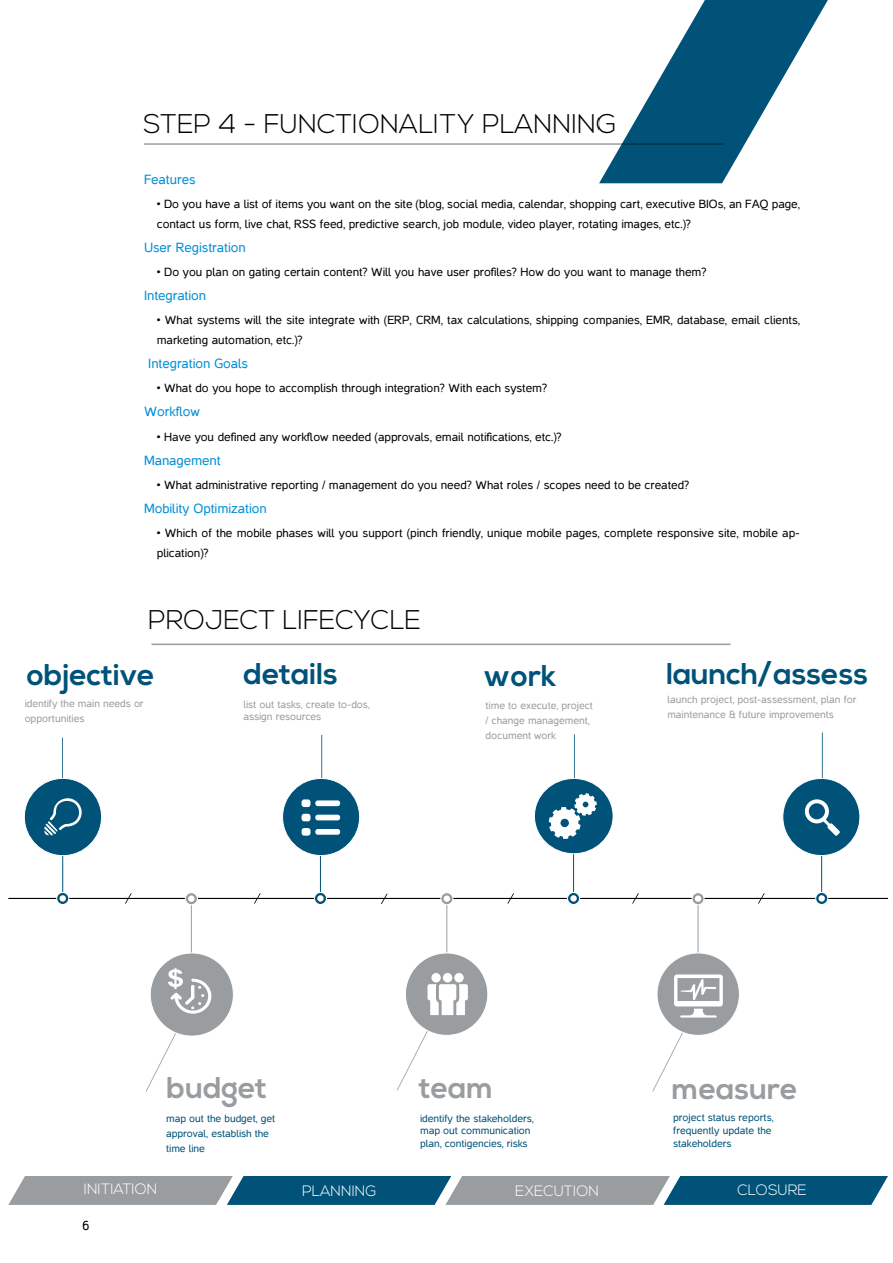
<style>
.page{position:relative;width:893px;height:1263px;background:#fff}
.page>*{position:absolute;margin:0;border:0;box-sizing:border-box;transform-origin:0 0}
.t1{font:700 30px "Nexa";color:#005279}
.t2{font:700 30px "Nexa";color:#999da0}
.t3{font:300 27px "Nexa";color:#000}
.t4{font:300 15px "Nexa";color:#fff}
.t5{font:13.5px "Casper";color:#008fd5}
.t6{font:13.5px "Casper";color:#000}
.t7{font:12px/19.5px "Casper";color:#000}
.t8{font:10.5px/15px "Casper";color:#999da0}
.t9{font:10.5px/12.6px "Casper";color:#005279}
</style>
<div class="page">
<hr style="left:574px;top:734px;width:1px;height:98px;background:#005279">
<hr style="left:62px;top:738px;width:1px;height:65px;background:#005279">
<hr style="left:62px;top:796px;width:1px;height:97px;background:#005279">
<hr style="left:821px;top:796px;width:1px;height:97px;background:#005279">
<hr style="left:573px;top:826px;width:1px;height:67px;background:#005279">
<hr style="left:191px;top:904px;width:1px;height:97px;background:#999da0">
<hr style="left:446px;top:904px;width:1px;height:97px;background:#999da0">
<hr style="left:320px;top:797px;width:1px;height:97px;background:#005279">
<hr style="left:822px;top:732px;width:1px;height:98px;background:#005279">
<hr style="left:321px;top:735px;width:1px;height:66px;background:#005279">
<hr style="left:8px;top:898px;width:880px;height:1px;background:#000">
<svg style="left:631px;top:893px;width:9px;height:11px"></svg>
<svg style="left:253px;top:893px;width:8px;height:11px"></svg>
<svg style="left:124px;top:893px;width:8px;height:11px"></svg>
<svg style="left:757px;top:893px;width:8px;height:11px"></svg>
<svg style="left:507px;top:893px;width:8px;height:11px"></svg>
<svg style="left:57px;top:892px;width:12px;height:12px"></svg>
<div style="left:56px;top:892px;width:13px;height:13px;border:1px solid #fff;border-radius:50%"></div>
<svg style="left:816px;top:892px;width:12px;height:12px"></svg>
<div style="left:815px;top:892px;width:13px;height:13px;border:1px solid #fff;border-radius:50%"></div>
<svg style="left:567px;top:892px;width:13px;height:12px"></svg>
<div style="left:567px;top:892px;width:13px;height:13px;border:1px solid #fff;border-radius:50%"></div>
<svg style="left:185px;top:893px;width:12px;height:12px"></svg>
<div style="left:185px;top:892px;width:13px;height:13px;border:1px solid #fff;border-radius:50%"></div>
<svg style="left:441px;top:893px;width:12px;height:12px"></svg>
<div style="left:440px;top:892px;width:13px;height:13px;border:1px solid #fff;border-radius:50%"></div>
<svg style="left:314px;top:892px;width:12px;height:12px"></svg>
<div style="left:314px;top:892px;width:13px;height:13px;border:1px solid #fff;border-radius:50%"></div>
<div style="left:60px;top:895px;width:6px;height:7px;background:#fff;border-radius:50%"></div>
<div style="left:818px;top:895px;width:7px;height:7px;background:#fff;border-radius:50%"></div>
<svg style="left:570px;top:895px;width:7px;height:7px"></svg>
<div style="left:188px;top:895px;width:7px;height:7px;background:#fff;border-radius:50%"></div>
<div style="left:444px;top:895px;width:6px;height:7px;background:#fff;border-radius:50%"></div>
<svg style="left:317px;top:895px;width:7px;height:7px"></svg>
<div style="left:24px;top:778px;width:78px;height:78px;background:#005279;border-radius:50%"></div>
<div style="left:24px;top:778px;width:78px;height:78px;border:1px solid #fff;border-radius:50%"></div>
<div style="left:783px;top:778px;width:77px;height:77px;background:#005279;border-radius:50%"></div>
<div style="left:782px;top:778px;width:78px;height:78px;border:1px solid #fff;border-radius:50%"></div>
<div style="left:534px;top:778px;width:79px;height:76px;background:#005279;border-radius:50%"></div>
<div style="left:534px;top:778px;width:79px;height:76px;border:1px solid #fff;border-radius:50%"></div>
<div style="left:150px;top:953px;width:83px;height:83px;background:#999da0;border-radius:50%"></div>
<div style="left:405px;top:953px;width:83px;height:82px;background:#999da0;border-radius:50%"></div>
<div style="left:283px;top:778px;width:77px;height:77px;background:#005279;border-radius:50%"></div>
<div style="left:282px;top:778px;width:78px;height:78px;border:1px solid #fff;border-radius:50%"></div>
<hr style="left:698px;top:904px;width:1px;height:97px;background:#999da0">
<svg style="left:692px;top:893px;width:12px;height:12px"></svg>
<div style="left:692px;top:892px;width:12px;height:13px;border:1px solid #fff;border-radius:50%"></div>
<div style="left:695px;top:895px;width:6px;height:7px;background:#fff;border-radius:50%"></div>
<div style="left:657px;top:953px;width:82px;height:82px;background:#999da0;border-radius:50%"></div>
<svg style="left:805px;top:799px;width:35px;height:37px"></svg>
<svg style="left:44px;top:798px;width:38px;height:37px"></svg>
<div style="left:315px;top:800px;width:25px;height:6px;background:#fff;border-radius:3px"></div>
<div style="left:302px;top:799px;width:8px;height:8px;background:#fff;border-radius:3px"></div>
<div style="left:315px;top:815px;width:25px;height:5px;background:#fff;border-radius:3px"></div>
<div style="left:302px;top:814px;width:8px;height:7px;background:#fff;border-radius:3px"></div>
<div style="left:315px;top:829px;width:25px;height:6px;background:#fff;border-radius:3px"></div>
<div style="left:302px;top:828px;width:8px;height:8px;background:#fff;border-radius:3px"></div>
<svg style="left:146px;top:968px;width:65px;height:124px"></svg>
<div style="left:431px;top:973px;width:10px;height:9px;background:#fff;border-radius:50%"></div>
<div style="left:443px;top:973px;width:9px;height:9px;background:#fff;border-radius:50%"></div>
<div style="left:454px;top:973px;width:10px;height:9px;background:#fff;border-radius:50%"></div>
<svg style="left:397px;top:984px;width:71px;height:107px"></svg>
<svg style="left:380px;top:893px;width:8px;height:11px"></svg>
<svg style="left:549px;top:793px;width:48px;height:46px"></svg>
<svg style="left:652px;top:974px;width:71px;height:118px"></svg>
<hr style="left:144px;top:143px;width:579px;height:2px;background:#999da0">
<svg style="left:599px;top:0;width:229px;height:183px"></svg>
<hr style="left:151px;top:644px;width:579px;height:1px;background:#999da0">
<svg style="left:8px;top:1176px;width:880px;height:29px;background:#567f93"></svg>
<h2 class="t3" style="left:144px;top:108px;width:474px">STEP 4 - FUNCTIONALITY PLANNING</h2>
<p class="t5" style="left:144px;top:172px;width:53px">Features</p>
<p class="t7" style="left:157px;top:194px;width:645px">• Do you have a list of items you want on the site (blog, social media, calendar, shopping cart, executive BIOs, an FAQ page, contact us form, live chat, RSS feed, predictive search, job module, video player, rotating images, etc.)?</p>
<p class="t5" style="left:144px;top:240px;width:103px">User Registration</p>
<p class="t7" style="left:157px;top:262px;width:551px">• Do you plan on gating certain content? Will you have user profiles? How do you want to manage them?</p>
<p class="t5" style="left:144px;top:288px;width:64px">Integration</p>
<p class="t7" style="left:157px;top:311px;width:645px">• What systems will the site integrate with (ERP, CRM, tax calculations, shipping companies, EMR, database, email clients, marketing automation, etc.)?</p>
<p class="t5" style="left:148px;top:356px;width:101px">Integration Goals</p>
<p class="t7" style="left:157px;top:378px;width:392px">• What do you hope to accomplish through integration? With each system?</p>
<p class="t5" style="left:144px;top:404px;width:58px">Workflow</p>
<p class="t7" style="left:157px;top:427px;width:406px">• Have you defined any workflow needed (approvals, email notifications, etc.)?</p>
<p class="t5" style="left:144px;top:453px;width:78px">Management</p>
<p class="t7" style="left:157px;top:475px;width:534px">• What administrative reporting / management do you need? What roles / scopes need to be created?</p>
<p class="t5" style="left:144px;top:501px;width:124px">Mobility Optimization</p>
<p class="t7" style="left:157px;top:523px;width:645px">• Which of the mobile phases will you support (pinch friendly, unique mobile pages, complete responsive site, mobile ap&shy;plication)?</p>
<h2 class="t3" style="left:148px;top:604px;width:274px">PROJECT LIFECYCLE</h2>
<h1 class="t1" style="left:243px;top:657px;width:96px">details</h1>
<h1 class="t1" style="left:27px;top:657px;width:130px">objective</h1>
<h1 class="t1" style="left:483px;top:658px;width:75px">work</h1>
<p class="t8" style="left:25px;top:696px;width:120px">identify the main needs or opportunities</p>
<p class="t8" style="left:486px;top:697px;width:109px">time to execute, project / change management, document work</p>
<p class="t8" style="left:243px;top:698px;width:128px;line-height:12.6px">list out tasks, create to-dos, assign resources</p>
<h1 class="t1" style="left:666px;top:657px;width:203px">launch/assess</h1>
<p class="t8" style="left:667px;top:692px;width:191px">launch project, post-assessment, plan for maintenance &amp; future improvements</p>
<h1 class="t2" style="left:166px;top:1070px;width:102px">budget</h1>
<h1 class="t2" style="left:419px;top:1071px;width:76px">team</h1>
<p class="t9" style="left:166px;top:1111px;width:110px;line-height:15px">map out the budget, get approval, establish the time line</p>
<p class="t9" style="left:420px;top:1112px;width:115px">identify the stakeholders, map out communication plan, contigencies, risks</p>
<h1 class="t2" style="left:672px;top:1071px;width:127px">measure</h1>
<p class="t9" style="left:673px;top:1111px;width:102px">project status reports, frequently update the stakeholders</p>
<p class="t4" style="left:84px;top:1181px;width:75px">INITIATION</p>
<p class="t4" style="left:302px;top:1182px;width:76px">PLANNING</p>
<p class="t4" style="left:515px;top:1182px;width:85px">EXECUTION</p>
<p class="t4" style="left:737px;top:1181px;width:71px">CLOSURE</p>
<p class="t6" style="left:82px;top:1218px;width:8px">6</p>
</div>
